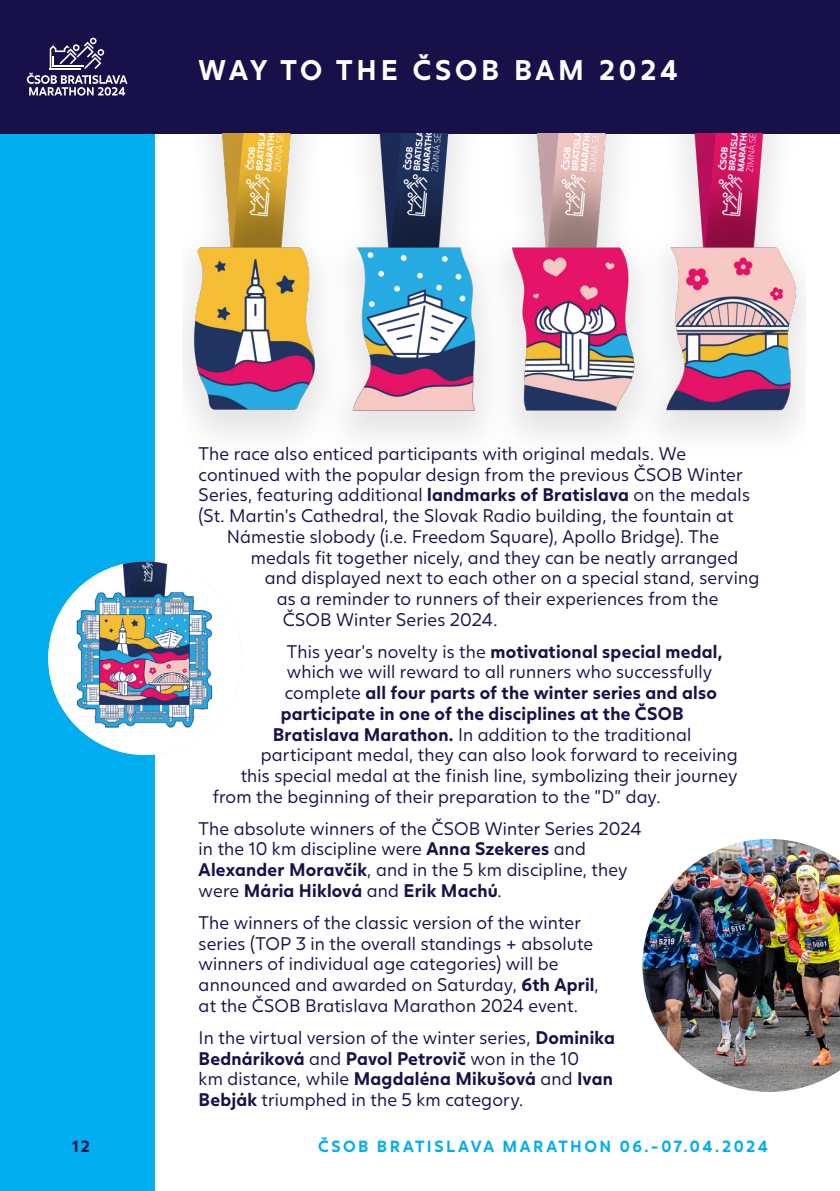
<style>
.page{position:relative;width:840px;height:1191px;background:#fff}
.page>*{position:absolute;margin:0;border:0;box-sizing:border-box;transform-origin:0 0}
.t1{font:700 28px "Juli Sans";letter-spacing:.14em;color:#fff}
.t2{font:18px/20.6px "Juli Sans";letter-spacing:.01em;color:#181149}
.t3{font:700 18px "Juli Sans";letter-spacing:.01em;color:#181149}
.t4{font:700 16px "Juli Sans";letter-spacing:.155em;color:#00aeef}
.t5{font:700 16px "Juli Sans";color:#181149}
.s1{font-weight:700}
.s2{font-weight:400}
</style>
<div class="page">
<div style="left:0;top:133px;width:154px;height:1058px;background:#00aeef"></div>
<div style="left:0;top:0;width:839px;height:133px;background:#181149"></div>
<svg style="left:27px;top:38px;width:100px;height:58px"></svg>
<img style="left:183px;top:133px;width:622px;height:304px">
<img style="left:642px;top:839px;width:197px;height:253px">
<img style="left:48px;top:561px;width:194px;height:194px;border-radius:97px">
<h1 class="t1" style="left:198px;top:47px;width:480px">WAY TO THE ČSOB BAM 2024</h1>
<p class="t2" style="left:198px;top:442px;width:488px">The race also enticed participants with original medals. We</p>
<p class="t2" style="left:198px;top:462px;width:545px">continued with the popular design from the previous ČSOB Winter</p>
<p class="t2" style="left:198px;top:483px;width:552px">Series, featuring additional <span class="s1">landmarks of Bratislava</span> on the medals</p>
<p class="t2" style="left:198px;top:504px;width:536px">(St. Martin's Cathedral, the Slovak Radio building, the fountain at</p>
<p class="t2" style="left:226px;top:525px;width:493px">Námestie slobody (i.e. Freedom Square), Apollo Bridge). The</p>
<p class="t2" style="left:250px;top:545px;width:489px">medals fit together nicely, and they can be neatly arranged</p>
<p class="t2" style="left:264px;top:566px;width:496px">and displayed next to each other on a special stand, serving</p>
<p class="t2" style="left:276px;top:587px;width:443px">as a reminder to runners of their experiences from the</p>
<p class="t2" style="left:282px;top:607px;width:216px">ČSOB Winter Series 2024.</p>
<p class="t3" style="left:286px;top:636px;width:437px"><span class="s2">This year's novelty is the</span> motivational special medal,</p>
<p class="t2" style="left:286px;top:660px;width:427px">which we will reward to all runners who successfully</p>
<p class="t3" style="left:284px;top:677px;width:433px"><span class="s2">complete</span> all four parts of the winter series and also</p>
<p class="t3" style="left:280px;top:698px;width:404px">participate in one of the disciplines at the ČSOB</p>
<p class="t2" style="left:272px;top:722px;width:420px"><span class="s1">Bratislava Marathon.</span> In addition to the traditional</p>
<p class="t2" style="left:260px;top:743px;width:478px">participant medal, they can also look forward to receiving</p>
<p class="t2" style="left:240px;top:764px;width:498px">this special medal at the finish line, symbolizing their journey</p>
<p class="t2" style="left:212px;top:784px;width:449px">from the beginning of their preparation to the "D" day.</p>
<p class="t2" style="left:198px;top:816px;width:444px">The absolute winners of the ČSOB Winter Series 2024 in the 10 km discipline were <span class="s1">Anna Szekeres</span> and <span class="s1">Alexander Moravčík</span>, and in the 5 km discipline, they were <span class="s1">Mária Hiklová</span> and <span class="s1">Erik Machú</span>.</p>
<p class="t2" style="left:198px;top:910px;width:401px">The winners of the classic version of the winter series (TOP 3 in the overall standings + absolute winners of individual age categories) will be announced and awarded on Saturday, <span class="s1">6th April</span>, at the ČSOB Bratislava Marathon 2024 event.</p>
<p class="t2" style="left:198px;top:1025px;width:417px">In the virtual version of the winter series, <span class="s1">Dominika Bednáriková</span> and <span class="s1">Pavol Petrovič</span> won in the 10<br>km distance, while <span class="s1">Magdaléna Mikušová</span> and <span class="s1">Ivan Bebják</span> triumphed in the 5 km category.</p>
<p class="t5" style="left:72px;top:1133px;width:19px">12</p>
<p class="t4" style="left:318px;top:1133px;width:451px">ČSOB BRATISLAVA MARATHON 06.-07.04.2024</p>
</div>
